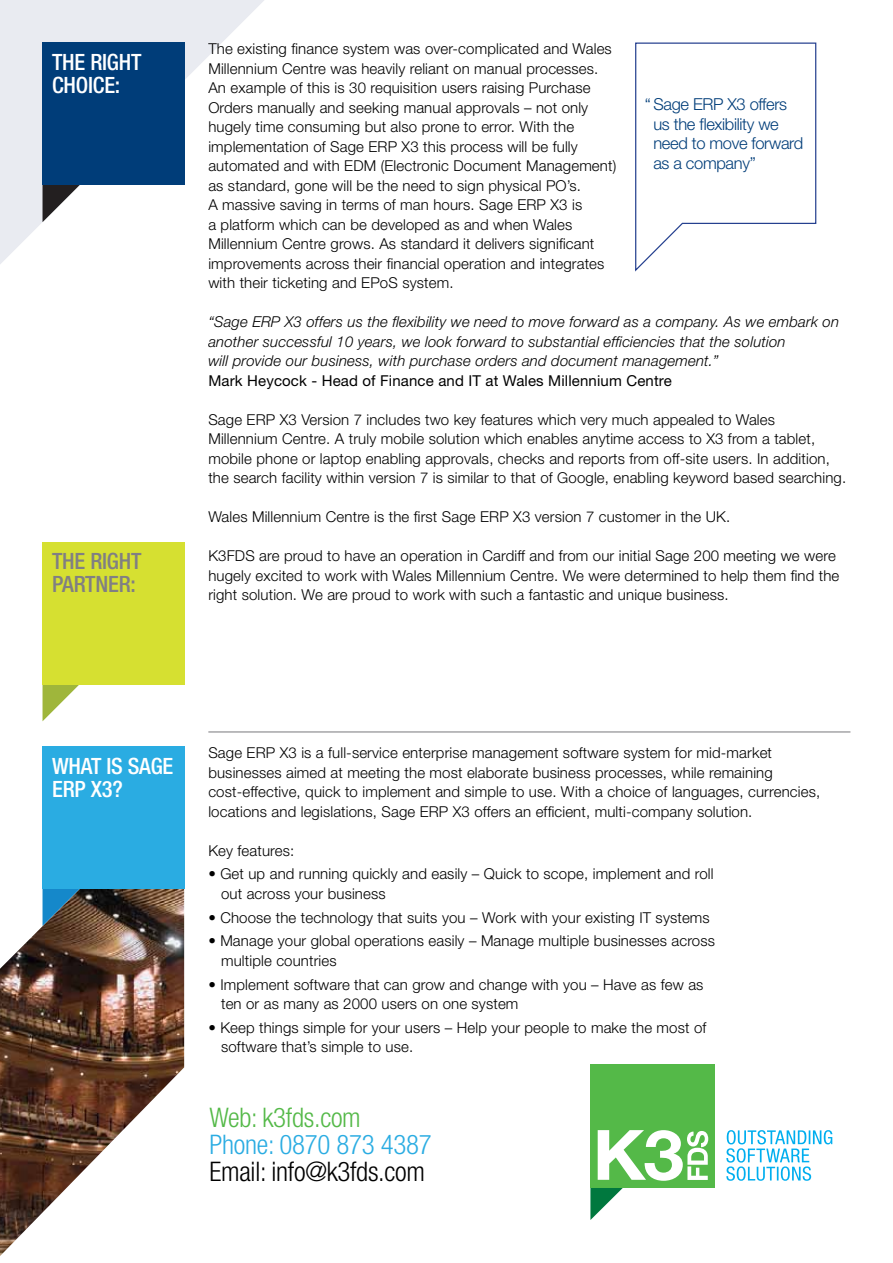
<style>
.page{position:relative;width:893px;height:1263px;background:#fff}
.page>*{position:absolute;margin:0;border:0;box-sizing:border-box;transform-origin:0 0}
.t1{font:300 condensed 27px "Helvetica Neue LT Std";letter-spacing:-.01em;color:#000}
.t2{font:300 condensed 27px "Helvetica Neue LT Std";letter-spacing:-.01em;color:#2aace2}
.t3{font:300 condensed 27px "Helvetica Neue LT Std";letter-spacing:-.01em;color:#54b948}
.t4{font:500 condensed 22.5px/22.5px "Helvetica Neue LT Std";letter-spacing:-.01em;color:#fff}
.t5{font:500 condensed 22.5px/22.5px "Helvetica Neue LT Std";letter-spacing:-.01em;color:#807f83}
.t6{font:300 16.5px/19.8px "Helvetica Neue";letter-spacing:-.02em;color:#003d79}
.t7{font:300 15px/19.5px "Helvetica Neue";letter-spacing:.01em;color:#000}
.t8{font:italic 300 15px/19.5px "Helvetica Neue";letter-spacing:.01em;color:#000}
.t9{font:15px "Helvetica Neue";letter-spacing:.01em;color:#000}
</style>
<div class="page">
<svg style="left:0;top:0;width:264px;height:264px"></svg>
<img style="left:0;top:784px;width:184px;height:472px">
<div style="left:590px;top:1065px;width:124px;height:123px;background:#54b948"></div>
<svg style="left:590px;top:1188px;width:33px;height:32px"></svg>
<svg style="left:598px;top:1130px;width:110px;height:51px"></svg>
<svg style="left:726px;top:1130px;width:106px;height:51px"></svg>
<svg style="left:43px;top:185px;width:39px;height:37px"></svg>
<div style="left:43px;top:43px;width:142px;height:142px;background:#003d79"></div>
<svg style="left:635px;top:42px;width:182px;height:230px"></svg>
<svg style="left:43px;top:684px;width:39px;height:37px"></svg>
<div style="left:43px;top:542px;width:142px;height:142px;background:#d6e031"></div>
<svg style="left:43px;top:889px;width:39px;height:37px"></svg>
<div style="left:43px;top:746px;width:142px;height:143px;background:#2aace2"></div>
<hr style="left:208px;top:731px;width:642px;height:1px;background:#807f83">
<h2 class="t4" style="left:52px;top:51px;width:91px">THE RIGHT<br>CHOICE:</h2>
<h2 class="t5" style="left:52px;top:550px;width:91px">THE RIGHT<br>PARTNER:</h2>
<p class="t7" style="left:208px;top:39px;width:409px">The existing finance system was over-complicated and Wales Millennium Centre was heavily reliant on manual processes.<br>An example of this is 30 requisition users raising Purchase Orders manually and seeking manual approvals – not only hugely time consuming but also prone to error. With the implementation of Sage ERP X3 this process will be fully automated and with EDM (Electronic Document Management) as standard, gone will be the need to sign physical PO’s.<br>A massive saving in terms of man hours. Sage ERP X3 is<br>a platform which can be developed as and when Wales Millennium Centre grows. As standard it delivers significant improvements across their financial operation and integrates with their ticketing and EPoS system.</p>
<p class="t8" style="left:208px;top:312px;width:632px">“Sage ERP X3 offers us the flexibility we need to move forward as a company. As we embark on another successful 10 years, we look forward to substantial efficiencies that the solution<br>will provide our business, with purchase orders and document management.”</p>
<p class="t9" style="left:208px;top:372px;width:465px">Mark Heycock - Head of Finance and IT at Wales Millennium Centre</p>
<p class="t7" style="left:208px;top:409px;width:639px">Sage ERP X3 Version 7 includes two key features which very much appealed to Wales Millennium Centre. A truly mobile solution which enables anytime access to X3 from a tablet, mobile phone or laptop enabling approvals, checks and reports from off-site users. In addition, the search facility within version 7 is similar to that of Google, enabling keyword based searching.</p>
<p class="t7" style="left:208px;top:507px;width:523px">Wales Millennium Centre is the first Sage ERP X3 version 7 customer in the UK.</p>
<p class="t7" style="left:208px;top:546px;width:633px">K3FDS are proud to have an operation in Cardiff and from our initial Sage 200 meeting we were hugely excited to work with Wales Millennium Centre. We were determined to help them find the right solution. We are proud to work with such a fantastic and unique business.</p>
<p class="t6" style="left:653px;top:94px;width:151px;text-indent:-8px">“ Sage ERP X3 offers us the flexibility we need to move forward as a company”</p>
<h2 class="t4" style="left:52px;top:754px;width:123px">WHAT IS SAGE<br>ERP X3?</h2>
<p class="t7" style="left:208px;top:743px;width:613px">Sage ERP X3 is a full-service enterprise management software system for mid-market businesses aimed at meeting the most elaborate business processes, while remaining cost-effective, quick to implement and simple to use. With a choice of languages, currencies, locations and legislations, Sage ERP X3 offers an efficient, multi-company solution.</p>
<p class="t7" style="left:208px;top:840px;width:87px">Key features:</p>
<p class="t7" style="left:221px;top:864px;width:494px;text-indent:-13px">• Get up and running quickly and easily – Quick to scope, implement and roll out across your business</p>
<p class="t7" style="left:208px;top:907px;width:503px">• Choose the technology that suits you – Work with your existing IT systems</p>
<p class="t7" style="left:221px;top:931px;width:495px;text-indent:-13px">• Manage your global operations easily – Manage multiple businesses across multiple countries</p>
<p class="t7" style="left:221px;top:974px;width:484px;text-indent:-13px">• Implement software that can grow and change with you – Have as few as ten or as many as 2000 users on one system</p>
<p class="t7" style="left:221px;top:1017px;width:487px;text-indent:-13px">• Keep things simple for your users – Help your people to make the most of software that’s simple to use.</p>
<h1 class="t3" style="left:209px;top:1102px;width:153px">Web: k3fds.com</h1>
<h1 class="t2" style="left:209px;top:1129px;width:224px">Phone: 0870 873 4387</h1>
<h1 class="t1" style="left:209px;top:1156px;width:217px">Email: info@k3fds.com</h1>
</div>
